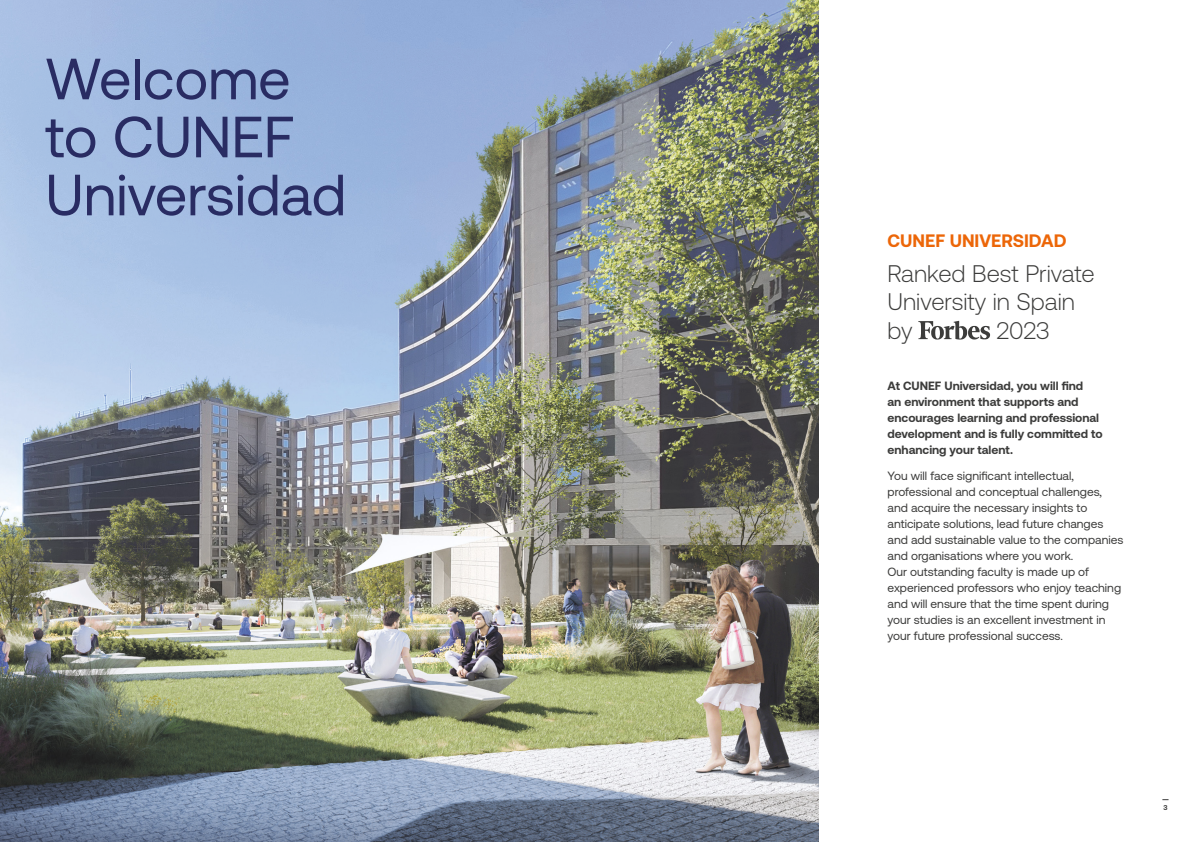
<style>
.page{position:relative;width:1191px;height:842px;background:#fff}
.page>*{position:absolute;margin:0;border:0;box-sizing:border-box;transform-origin:0 0}
.t1{font:58px/58px "Aeonik";color:#292c63}
.t2{font:300 24px/28.8px "Aeonik";color:#3c3c3b}
.t3{font:700 18px "Aeonik";color:#ec6608}
.t4{font:12px/16px "Aeonik";color:#3c3c3b}
.t5{font:700 12px/16px "Aeonik";color:#3c3c3b}
.t6{font:700 7px "Aeonik";color:#3c3c3b}
</style>
<div class="page">
<img style="left:0;top:0;width:818px;height:842px">
<svg style="left:918px;top:321px;width:72px;height:19px"></svg>
<h1 class="t1" style="left:45px;top:50px;width:302px">Welcome to CUNEF<br>Universidad</h1>
<h3 class="t3" style="left:887px;top:231px;width:180px">CUNEF UNIVERSIDAD</h3>
<h2 class="t2" style="left:887px;top:259px;width:209px">Ranked Best Private<br>University in Spain by</h2>
<h2 class="t2" style="left:996px;top:316px;width:54px">2023</h2>
<p class="t5" style="left:887px;top:377px;width:216px">At CUNEF Universidad, you will find<br>an environment that supports and encourages learning and professional development and is fully committed to enhancing your talent.</p>
<p class="t4" style="left:887px;top:467px;width:237px">You will face significant intellectual, professional and conceptual challenges, and acquire the necessary insights to anticipate solutions, lead future changes and add sustainable value to the companies and organisations where you work.<br>Our outstanding faculty is made up of experienced professors who enjoy teaching and will ensure that the time spent during your studies is an excellent investment in your future professional success.</p>
<p class="t6" style="left:1163px;top:804px;width:6px">3</p>
</div>
